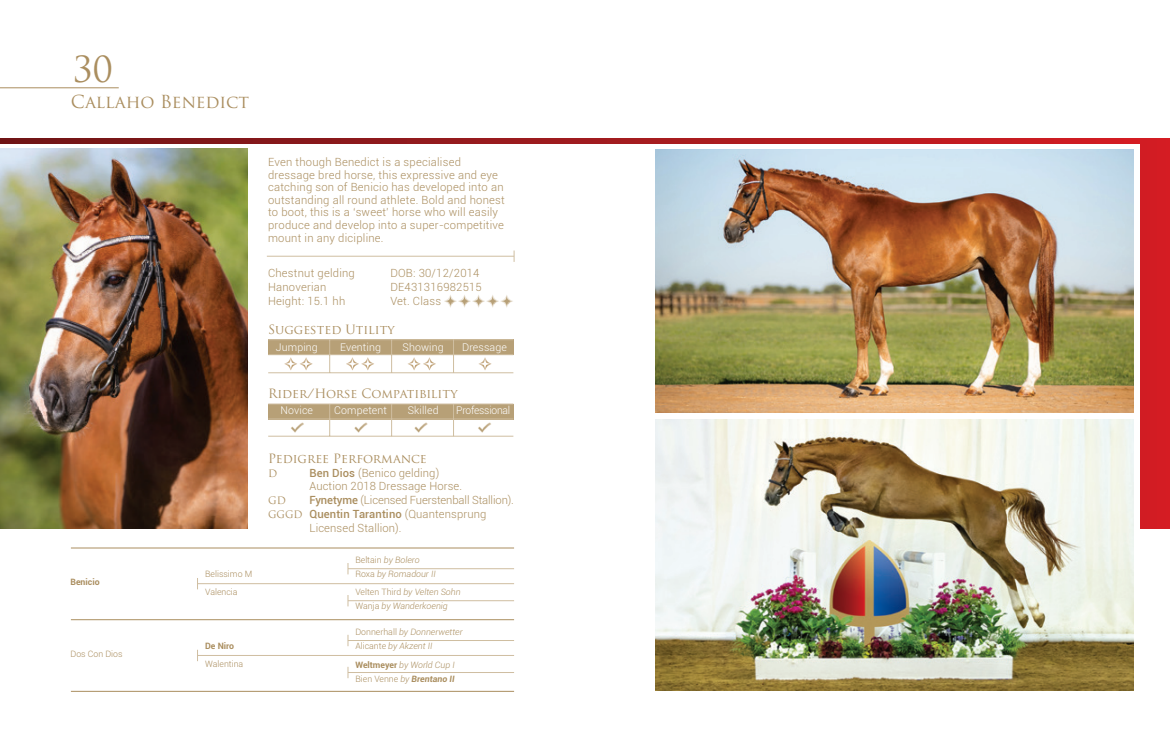
<style>
.page{position:relative;width:1170px;height:745px;background:#fff}
.page>*{position:absolute;margin:0;border:0;box-sizing:border-box;transform-origin:0 0}
.t1{font:35px "Trajan Pro";color:#aa8e5f}
.t2{font:17.5px "Trajan Pro";color:#aa8e5f}
.t3{font:12.5px "Trajan Pro";color:#aa8e5f}
.t4{font:300 11.25px/12.5px "Roboto";letter-spacing:.02em;color:#aa8e5f}
.t5{font:300 11.25px "Roboto";letter-spacing:-.01em;color:#aa8e5f}
.t6{font:500 11.25px "Roboto";letter-spacing:.01em;color:#aa8e5f}
.t7{font:300 10.62px "Roboto";letter-spacing:.01em;color:#fff}
.t8{font:300 10.62px "Roboto";letter-spacing:-.02em;color:#fff}
.t9{font:10px "Trajan Pro";color:#aa8e5f}
.t10{font:italic 300 8.75px "Roboto";color:#aa8e5f}
.t11{font:300 8.75px "Roboto";color:#aa8e5f}
.t12{font:italic 700 8.75px "Roboto";color:#aa8e5f}
.t13{font:700 8.75px "Roboto";color:#aa8e5f}
.s1{font-weight:500}
.s2{font-size:10.62px;color:#fff}
.s3{font-family:"Trajan Pro";font-weight:400;font-size:10px}
.s4{font-weight:300}
.s5{font-style:normal}
.s6{font-weight:700;font-style:normal}
.s7{font-weight:300;font-style:normal}
</style>
<div class="page">
<hr style="left:0;top:87px;width:119px;height:1px;background:#aa8e5f">
<img style="left:655px;top:149px;width:478px;height:263px">
<svg style="left:0;top:138px;width:1140px;height:6px;background:#9f191d"></svg>
<div style="left:1140px;top:138px;width:29px;height:390px;background:#d21c23"></div>
<img style="left:0;top:149px;width:247px;height:378px">
<img style="left:655px;top:419px;width:478px;height:271px">
<hr style="left:71px;top:619px;width:443px;height:1px;background:#aa8e5f">
<hr style="left:71px;top:547px;width:443px;height:1px;background:#aa8e5f">
<hr style="left:71px;top:690px;width:443px;height:1px;background:#aa8e5f">
<hr style="left:348px;top:639px;width:166px;height:1px;background:#cfbea1">
<hr style="left:348px;top:671px;width:166px;height:1px;background:#cfbea1">
<hr style="left:197px;top:654px;width:317px;height:1px;background:#cfbea1">
<hr style="left:348px;top:568px;width:166px;height:1px;background:#cfbea1">
<hr style="left:348px;top:600px;width:166px;height:1px;background:#cfbea1">
<hr style="left:197px;top:583px;width:317px;height:1px;background:#cfbea1">
<hr style="left:267px;top:256px;width:247px;height:1px;background:#cfbea1">
<svg style="left:514px;top:250px;width:1px;height:12px"></svg>
<div style="left:268px;top:339px;width:245px;height:15px;background:#b7a077"></div>
<hr style="left:329px;top:339px;width:1px;height:33px;background:#cfbea1">
<hr style="left:391px;top:339px;width:1px;height:33px;background:#cfbea1">
<hr style="left:453px;top:339px;width:1px;height:33px;background:#cfbea1">
<hr style="left:268px;top:339px;width:245px;height:1px;background:#cfbea1">
<hr style="left:268px;top:354px;width:245px;height:1px;background:#cfbea1">
<hr style="left:268px;top:372px;width:245px;height:1px;background:#cfbea1">
<div style="left:268px;top:404px;width:245px;height:15px;background:#b7a077"></div>
<hr style="left:329px;top:404px;width:1px;height:32px;background:#cfbea1">
<hr style="left:391px;top:404px;width:1px;height:32px;background:#cfbea1">
<hr style="left:453px;top:404px;width:1px;height:32px;background:#cfbea1">
<hr style="left:268px;top:403px;width:245px;height:1px;background:#cfbea1">
<hr style="left:268px;top:418px;width:245px;height:1px;background:#cfbea1">
<hr style="left:268px;top:435px;width:245px;height:1px;background:#cfbea1">
<svg style="left:478px;top:422px;width:13px;height:11px"></svg>
<svg style="left:354px;top:422px;width:14px;height:11px"></svg>
<svg style="left:414px;top:422px;width:14px;height:11px"></svg>
<svg style="left:291px;top:422px;width:13px;height:11px"></svg>
<svg style="left:284px;top:357px;width:28px;height:13px"></svg>
<svg style="left:408px;top:357px;width:28px;height:13px"></svg>
<svg style="left:346px;top:357px;width:28px;height:13px"></svg>
<svg style="left:478px;top:357px;width:13px;height:13px"></svg>
<svg style="left:444px;top:295px;width:69px;height:12px"></svg>
<h1 class="t1" style="left:73px;top:47px;width:41px">30</h1>
<h2 class="t2" style="left:71px;top:91px;width:180px">Callaho Benedict</h2>
<p class="t13" style="left:70px;top:575px;width:31px">Benicio</p>
<p class="t11" style="left:70px;top:647px;width:54px">Dos Con Dios</p>
<p class="t11" style="left:205px;top:567px;width:49px">Belissimo M</p>
<p class="t11" style="left:205px;top:585px;width:34px">Valencia</p>
<p class="t13" style="left:205px;top:639px;width:30px">De Niro</p>
<p class="t11" style="left:205px;top:657px;width:40px">Walentina</p>
<p class="t4" style="left:268px;top:156px;width:238px">Even though Benedict is a specialised dressage bred horse, this expressive and eye catching son of Benicio has developed into an outstanding all round athlete. Bold and honest to boot, this is a ‘sweet’ horse who will easily produce and develop into a super-competitive mount in any dicipline.</p>
<p class="t4" style="left:268px;top:266px;width:88px">Chestnut gelding</p>
<p class="t4" style="left:390px;top:266px;width:91px">DOB: 30/12/2014</p>
<p class="t4" style="left:268px;top:280px;width:60px">Hanoverian</p>
<p class="t4" style="left:390px;top:280px;width:93px">DE431316982515</p>
<p class="t4" style="left:268px;top:294px;width:79px">Height: 15.1 hh</p>
<p class="t4" style="left:390px;top:294px;width:52px">Vet. Class</p>
<p class="t3" style="left:268px;top:322px;width:128px">Suggested Utility</p>
<p class="t7" style="left:276px;top:339px;width:43px">Jumping</p>
<p class="t7" style="left:340px;top:339px;width:42px">Eventing</p>
<p class="t7" style="left:402px;top:339px;width:43px">Showing</p>
<p class="t7" style="left:462px;top:339px;width:46px">Dressage</p>
<p class="t3" style="left:268px;top:385px;width:191px">Rider/Horse Compatibility</p>
<p class="t7" style="left:280px;top:403px;width:34px">Novice</p>
<p class="t7" style="left:334px;top:403px;width:54px">Competent</p>
<p class="t7" style="left:407px;top:403px;width:32px">Skilled</p>
<p class="t8" style="left:456px;top:403px;width:55px">Professional</p>
<p class="t3" style="left:268px;top:450px;width:160px">Pedigree Performance</p>
<p class="t9" style="left:268px;top:466px;width:11px">D</p>
<p class="t4" style="left:309px;top:465px;width:158px;line-height:13.8px"><span class="s1">Ben Dios</span> (Benico gelding)<br>Auction 2018 Dressage Horse.<span class="s2">t</span></p>
<p class="t9" style="left:268px;top:493px;width:19px">GD</p>
<p class="t5" style="left:309px;top:492px;width:206px"><span class="s1">Fynetyme</span> (Licensed Fuerstenball Stallion).</p>
<p class="t6" style="left:268px;top:505px;width:220px"><span class="s3">GGGD</span> Quentin Tarantino <span class="s4">(Quantensprung</span></p>
<p class="t4" style="left:309px;top:520px;width:94px">Licensed Stallion).</p>
<p class="t10" style="left:355px;top:553px;width:66px"><span class="s5">Beltain</span> by Bolero</p>
<p class="t10" style="left:355px;top:585px;width:107px"><span class="s5">Velten Third</span> by Velten Sohn</p>
<p class="t10" style="left:355px;top:567px;width:82px"><span class="s5">Roxa</span> by Romadour II</p>
<p class="t10" style="left:355px;top:599px;width:94px"><span class="s5">Wanja</span> by Wanderkoenig</p>
<p class="t10" style="left:355px;top:625px;width:109px"><span class="s5">Donnerhall</span> by Donnerwetter</p>
<p class="t10" style="left:355px;top:658px;width:101px"><span class="s6">Weltmeyer</span> by World Cup I</p>
<p class="t10" style="left:355px;top:639px;width:79px"><span class="s5">Alicante</span> by Akzent II</p>
<p class="t12" style="left:355px;top:672px;width:101px"><span class="s7">Bien Venne</span> <span class="s4">by</span> Brentano II</p>
</div>
